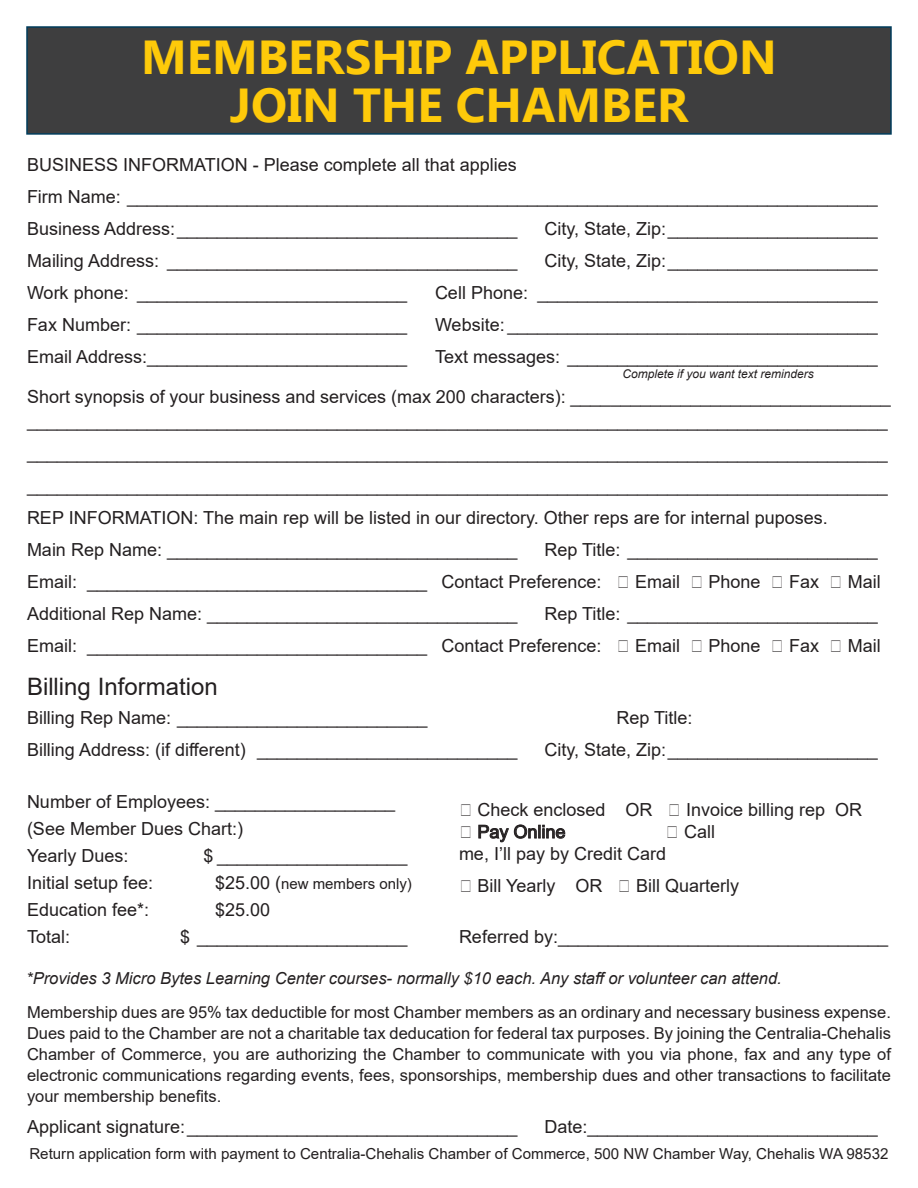
<style>
.page{position:relative;width:918px;height:1188px;background:#fff}
.page>*{position:absolute;margin:0;border:0;box-sizing:border-box;transform-origin:0 0}
.t1{font:700 47.7px "Ebrima";color:#feca0a}
.t2{font:24px "Arial";color:#231f20}
.t3{font:18px/21.6px "Arial";color:#231f20}
.t4{font:16.5px/21px "Arial";color:#231f20;text-align:justify}
.t5{font:italic 16.5px "Arial";color:#231f20}
.t6{font:15.15px "Arial";color:#231f20}
.t7{font:15px "Arial";color:#231f20}
.t8{font:italic 12px "Arial";color:#231f20}
.s1{font-size:18px}
</style>
<div class="page">
<div style="left:26px;top:26px;width:866px;height:109px;background:#3e3e3f;border:2px solid #003c5b"></div>
<p class="t1" style="left:141px;top:19px;width:637px">MEMBERSHIP APPLICATION</p>
<p class="t1" style="left:230px;top:68px;width:460px">JOIN THE CHAMBER</p>
<p class="t3" style="left:27px;top:153px;width:491px">BUSINESS INFORMATION - Please complete all that applies</p>
<p class="t3" style="left:27px;top:185px;width:852px">Firm Name: ___________________________________________________________________________</p>
<p class="t3" style="left:27px;top:218px;width:492px">Business Address:__________________________________</p>
<p class="t3" style="left:544px;top:218px;width:335px">City, State, Zip:_____________________</p>
<p class="t3" style="left:27px;top:250px;width:492px">Mailing Address: ___________________________________</p>
<p class="t3" style="left:544px;top:250px;width:335px">City, State, Zip:_____________________</p>
<p class="t3" style="left:27px;top:282px;width:382px">Work phone: ___________________________</p>
<p class="t3" style="left:435px;top:282px;width:444px">Cell Phone: __________________________________</p>
<p class="t3" style="left:27px;top:314px;width:382px">Fax Number: ___________________________</p>
<p class="t3" style="left:435px;top:314px;width:444px">Website: _____________________________________</p>
<p class="t3" style="left:27px;top:346px;width:382px">Email Address:__________________________</p>
<p class="t3" style="left:435px;top:346px;width:444px">Text messages: _______________________________</p>
<p class="t3" style="left:27px;top:386px;width:865px">Short synopsis of your business and services (max 200 characters): ________________________________</p>
<p class="t3" style="left:27px;top:410px;width:862px">______________________________________________________________________________________</p>
<p class="t3" style="left:27px;top:442px;width:862px">______________________________________________________________________________________</p>
<p class="t3" style="left:27px;top:474px;width:862px">______________________________________________________________________________________</p>
<p class="t3" style="left:27px;top:506px;width:802px">REP INFORMATION: The main rep will be listed in our directory. Other reps are for internal puposes.</p>
<p class="t3" style="left:27px;top:539px;width:492px">Main Rep Name: ___________________________________</p>
<p class="t3" style="left:544px;top:539px;width:335px">Rep Title: _________________________</p>
<p class="t3" style="left:27px;top:571px;width:855px">Email: __________________________________ Contact Preference: ☐ Email ☐ Phone ☐ Fax ☐ Mail</p>
<p class="t3" style="left:27px;top:603px;width:492px">Additional Rep Name: _______________________________</p>
<p class="t3" style="left:544px;top:603px;width:335px">Rep Title: _________________________</p>
<p class="t3" style="left:27px;top:635px;width:855px">Email: __________________________________ Contact Preference: ☐ Email ☐ Phone ☐ Fax ☐ Mail</p>
<p class="t2" style="left:27px;top:670px;width:192px">Billing Information</p>
<p class="t3" style="left:27px;top:707px;width:402px">Billing Rep Name: _________________________</p>
<p class="t3" style="left:616px;top:707px;width:78px">Rep Title:</p>
<p class="t3" style="left:27px;top:739px;width:492px">Billing Address: (if different) __________________________</p>
<p class="t3" style="left:544px;top:739px;width:335px">City, State, Zip:_____________________</p>
<p class="t8" style="left:622px;top:366px;width:193px">Complete if you want text reminders</p>
<p class="t3" style="left:27px;top:791px;width:370px">Number of Employees: __________________</p>
<p class="t3" style="left:27px;top:818px;width:218px">(See Member Dues Chart:)</p>
<p class="t3" style="left:27px;top:845px;width:103px">Yearly Dues:</p>
<p class="t3" style="left:203px;top:845px;width:205px">$ ___________________</p>
<p class="t3" style="left:27px;top:872px;width:128px">Initial setup fee:</p>
<p class="t7" style="left:215px;top:874px;width:198px"><span class="s1">$25.00 (</span>new members only)</p>
<p class="t3" style="left:27px;top:899px;width:124px">Education fee*:</p>
<p class="t3" style="left:215px;top:899px;width:57px">$25.00</p>
<p class="t3" style="left:27px;top:926px;width:45px">Total:</p>
<p class="t3" style="left:180px;top:926px;width:229px">$ _____________________</p>
<p class="t3" style="left:459px;top:799px;width:405px">☐ Check enclosed OR ☐ Invoice billing rep OR ☐ Pay Online</p>
<p class="t3" style="left:459px;top:821px;width:258px;text-indent:207px">☐ Call me, I’ll pay by Credit Card</p>
<p class="t3" style="left:459px;top:875px;width:282px">☐ Bill Yearly OR ☐ Bill Quarterly</p>
<p class="t3" style="left:459px;top:926px;width:431px">Referred by:_________________________________</p>
<p class="t5" style="left:26px;top:967px;width:757px">*Provides 3 Micro Bytes Learning Center courses- normally $10 each. Any staff or volunteer can attend.</p>
<p class="t4" style="left:27px;top:1002px;width:866px">Membership dues are 95% tax deductible for most Chamber members as an ordinary and necessary business expense.<br>Dues paid to the Chamber are not a charitable tax deducation for federal tax purposes. By joining the Centralia-Chehalis Chamber of Commerce, you are authorizing the Chamber to communicate with you via phone, fax and any type of electronic communications regarding events, fees, sponsorships, membership dues and other transactions to facilitate your membership benefits.</p>
<p class="t3" style="left:27px;top:1116px;width:492px">Applicant signature:_________________________________</p>
<p class="t3" style="left:544px;top:1116px;width:335px">Date:_____________________________</p>
<p class="t6" style="left:29px;top:1143px;width:861px">Return application form with payment to Centralia-Chehalis Chamber of Commerce, 500 NW Chamber Way, Chehalis WA 98532</p>
</div>
